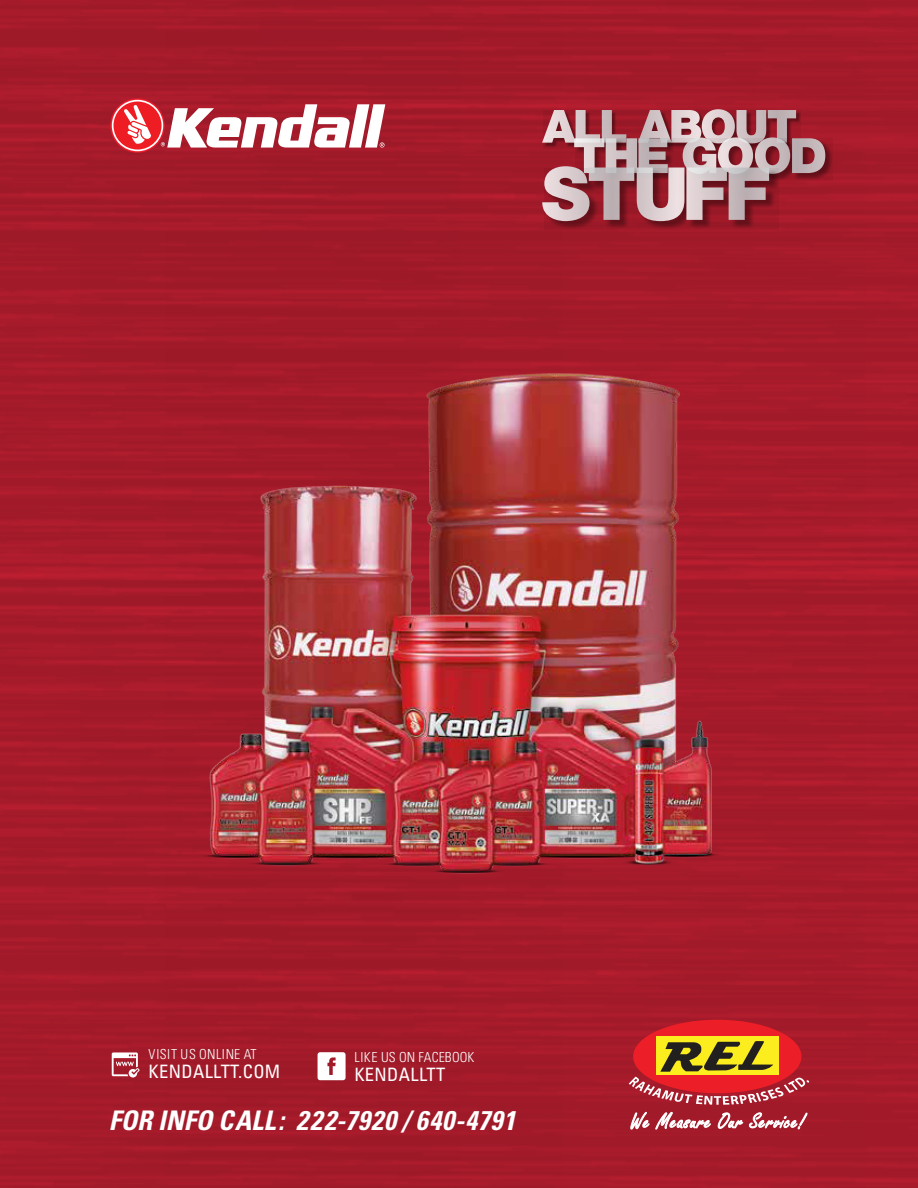
<style>
.page{position:relative;width:918px;height:1188px;background:#a31a2a}
.page>*{position:absolute;margin:0;border:0;box-sizing:border-box;transform-origin:0 0}
.t1{font:italic 700 condensed 27px "Univers LT Std";letter-spacing:.03em;color:#fff}
.t2{font:condensed 18.45px "Univers LT Std";letter-spacing:.02em;color:#fff}
.t3{font:300 condensed 13.8px "Univers LT Std";letter-spacing:.01em;color:#fff}
.t4{font:300 condensed 13.8px "Univers LT Std";letter-spacing:.05em;color:#fff}
</style>
<div class="page">
<svg style="left:825px;top:144px;width:8px;height:31px"></svg>
<svg style="left:544px;top:221px;width:235px;height:8px;fill:#951826"></svg>
<svg style="left:542px;top:109px;width:283px;height:112px"></svg>
<img style="left:179px;top:362px;width:560px;height:530px">
<svg style="left:110px;top:98px;width:55px;height:55px"></svg>
<svg style="left:112px;top:100px;width:51px;height:51px"></svg>
<svg style="left:114px;top:102px;width:271px;height:48px"></svg>
<div style="left:633px;top:1020px;width:168px;height:73px;background:#ec1e27;border-radius:50%"></div>
<div style="left:657px;top:1036px;width:122px;height:39px;background:#fced1e"></div>
<svg style="left:629px;top:1041px;width:180px;height:89px"></svg>
<svg style="left:318px;top:1052px;width:28px;height:28px"></svg>
<svg style="left:112px;top:1052px;width:28px;height:25px"></svg>
<p class="t4" style="left:149px;top:1046px;width:110px">VISIT US ONLINE AT</p>
<p class="t2" style="left:149px;top:1060px;width:133px">KENDALLTT.COM</p>
<p class="t3" style="left:354px;top:1049px;width:122px">LIKE US ON FACEBOOK</p>
<p class="t2" style="left:354px;top:1063px;width:93px">KENDALLTT</p>
<p class="t1" style="left:109px;top:1104px;width:408px">FOR INFO CALL: 222-7920 / 640-4791</p>
</div>
